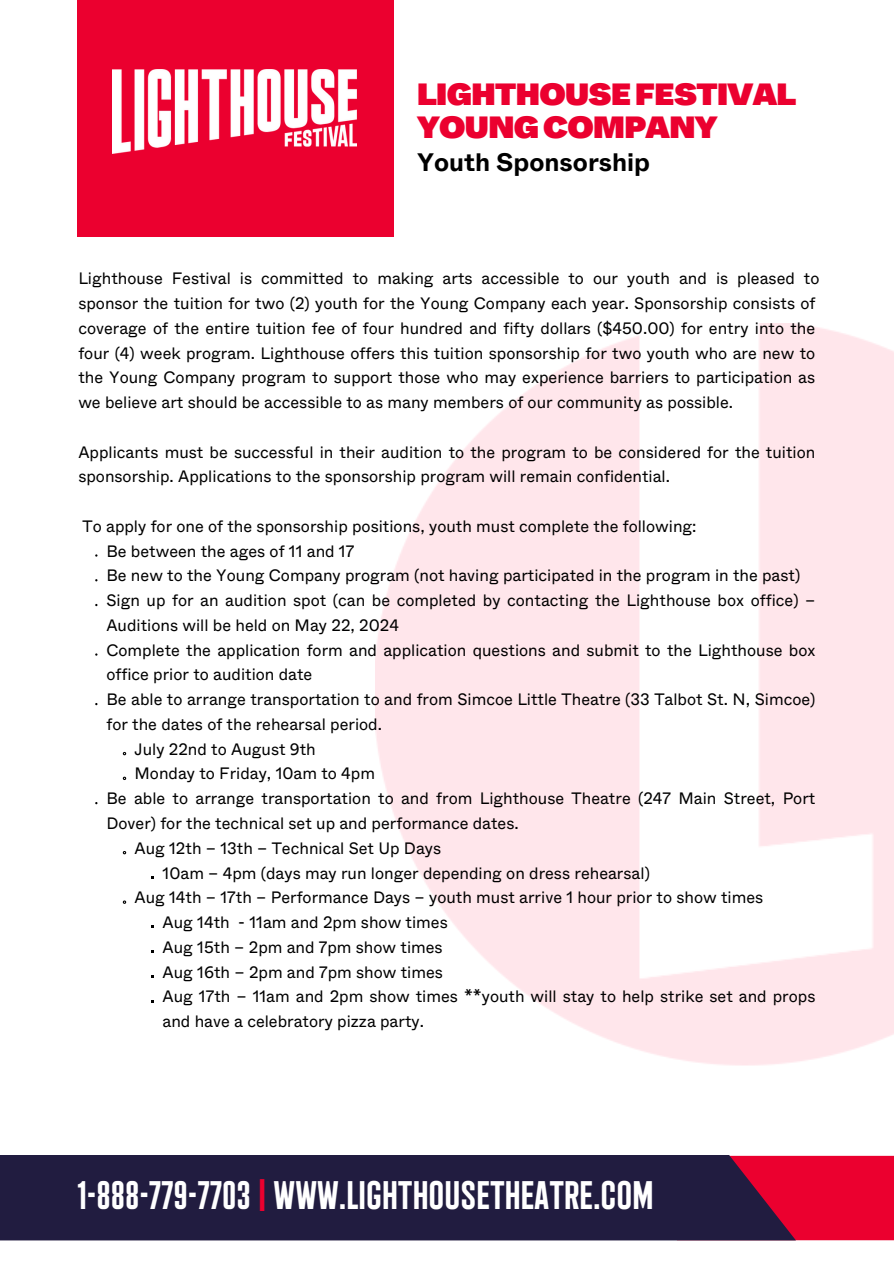
<style>
.page{position:relative;width:894px;height:1264px;background:#fff}
.page>*{position:absolute;margin:0;border:0;box-sizing:border-box;transform-origin:0 0}
.t1{font:700 condensed 39.75px "Plaak 43";color:#fff}
.t2{font:30.75px/32.7px "Whyte Super";letter-spacing:-.02em;color:#eb002f}
.t3{font:700 25.2px "Whyte";color:#000}
.t4{font:16.5px/24.8px "Whyte";color:#000}
.s1{color:#eb002f}
</style>
<div class="page">
<div style="left:77px;top:0;width:316px;height:236px;background:#eb002f"></div>
<div style="left:676px;top:1155px;width:217px;height:85px;background:#eb002f"></div>
<div style="left:0;top:1155px;width:795px;height:85px;background:#211c40"></div>
<img style="left:112px;top:70px;width:245px;height:84px">
<svg style="left:122px;top:751px;width:5px;height:5px"></svg>
<svg style="left:122px;top:776px;width:5px;height:4px"></svg>
<svg style="left:122px;top:851px;width:5px;height:4px"></svg>
<svg style="left:122px;top:900px;width:5px;height:4px"></svg>
<p class="t2" style="left:417px;top:78px;width:380px">LIGHTHOUSE FESTIVAL<br>YOUNG COMPANY</p>
<p class="t3" style="left:417px;top:147px;width:234px">Youth Sponsorship</p>
<p class="t4" style="left:78px;top:266px;width:742px">Lighthouse Festival is committed to making arts accessible to our youth and is pleased to sponsor the tuition for two (2) youth for the Young Company each year. Sponsorship consists of coverage of the entire tuition fee of four hundred and fifty dollars ($450.00) for entry into the four (4) week program. Lighthouse offers this tuition sponsorship for two youth who are new to the Young Company program to support those who may experience barriers to participation as we believe art should be accessible to as many members of our community as possible.</p>
<h3 class="t4" style="left:78px;top:439px;width:738px">Applicants must be successful in their audition to the program to be considered for the tuition sponsorship. Applications to the sponsorship program will remain confidential.</h3>
<p class="t4" style="left:83px;top:514px;width:615px">To apply for one of the sponsorship positions, youth must complete the following:</p>
<p class="t4" style="left:106px;top:538px;width:249px">Be between the ages of 11 and 17</p>
<p class="t4" style="left:106px;top:563px;width:695px">Be new to the Young Company program (not having participated in the program in the past)</p>
<p class="t4" style="left:106px;top:588px;width:710px">Sign up for an audition spot (can be completed by contacting the Lighthouse box office) –<br>Auditions will be held on May 22, 2024</p>
<p class="t4" style="left:106px;top:637px;width:710px">Complete the application form and application questions and submit to the Lighthouse box office prior to audition date</p>
<p class="t4" style="left:106px;top:687px;width:710px">Be able to arrange transportation to and from Simcoe Little Theatre (33 Talbot St. N, Simcoe) for the dates of the rehearsal period.</p>
<p class="t4" style="left:134px;top:736px;width:183px">July 22nd to August 9th</p>
<p class="t4" style="left:134px;top:761px;width:242px">Monday to Friday, 10am to 4pm</p>
<p class="t4" style="left:106px;top:786px;width:710px">Be able to arrange transportation to and from Lighthouse Theatre (247 Main Street, Port<br>Dover) for the technical set up and performance dates.</p>
<p class="t4" style="left:134px;top:835px;width:308px">Aug 12th – 13th – Technical Set Up Days</p>
<p class="t4" style="left:162px;top:860px;width:488px">10am – 4pm (days may run longer depending on dress rehearsal)</p>
<p class="t4" style="left:134px;top:885px;width:630px">Aug 14th – 17th – Performance Days – youth must arrive 1 hour prior to show times</p>
<p class="t4" style="left:162px;top:910px;width:287px">Aug 14th - 11am and 2pm show times</p>
<p class="t4" style="left:162px;top:934px;width:281px">Aug 15th – 2pm and 7pm show times</p>
<p class="t4" style="left:162px;top:959px;width:282px">Aug 16th – 2pm and 7pm show times</p>
<p class="t4" style="left:162px;top:984px;width:654px">Aug 17th – 11am and 2pm show times **youth will stay to help strike set and props and have a celebratory pizza party.</p>
<h1 class="t1" style="left:77px;top:1176px;width:577px">1-888-779-7703 <span class="s1">|</span> WWW.LIGHTHOUSETHEATRE.COM</h1>
</div>
